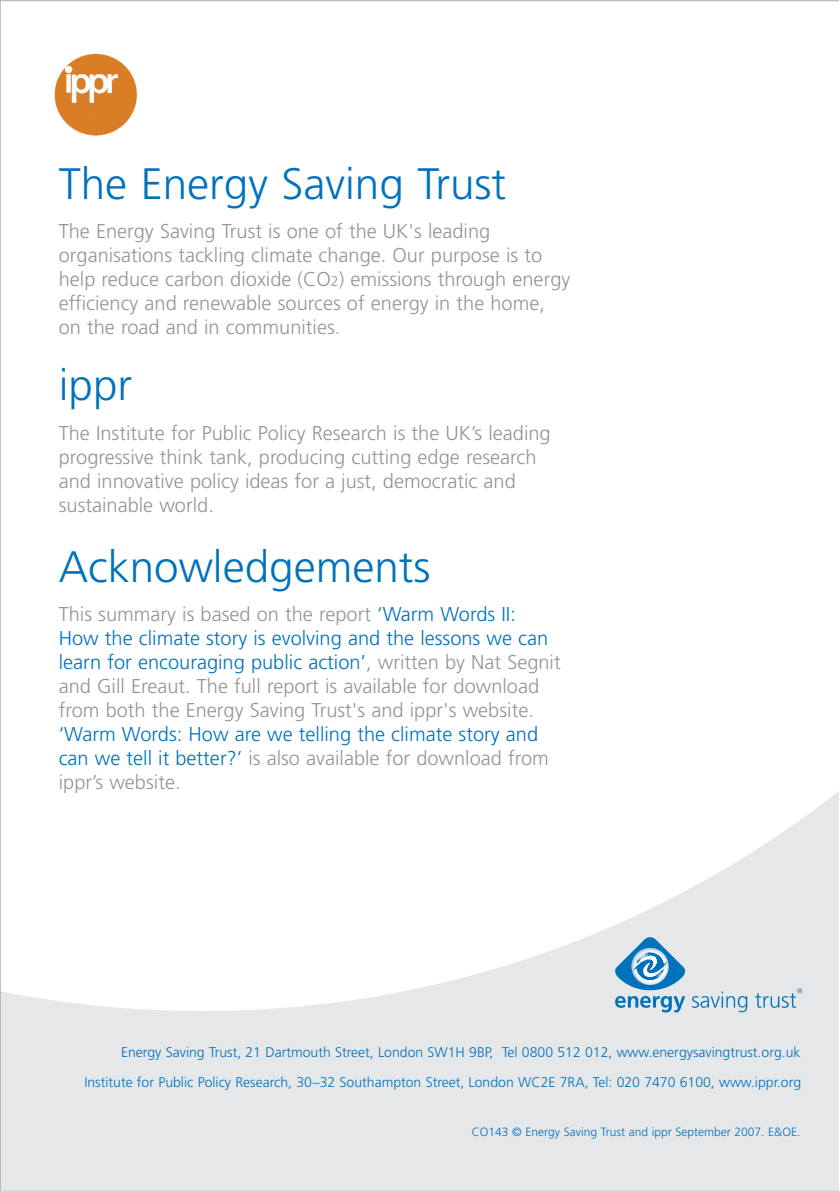
<style>
.page{position:relative;width:840px;height:1191px;background:#fff}
.page>*{position:absolute;margin:0;border:0;box-sizing:border-box;transform-origin:0 0}
.t1{font:300 44px "Frutiger";color:#0072bc}
.t2{font:300 20px/24px "Frutiger";color:#939598}
.t3{font:300 20px/24px "Frutiger";color:#0072bc}
.t4{font:300 14px "Frutiger";color:#0072bc}
.t5{font:300 12px "Frutiger";color:#0072bc}
.s1{font-size:14px}
.s2{color:#0072bc}
.s3{color:#939598}
</style>
<div class="page">
<svg style="left:2px;top:794px;width:834px;height:395px;fill:#e6e7e9"></svg>
<svg style="left:614px;top:937px;width:70px;height:53px;background:#7fb4d7"></svg>
<svg style="left:614px;top:996px;width:70px;height:16px"></svg>
<svg style="left:691px;top:991px;width:55px;height:21px"></svg>
<svg style="left:754px;top:988px;width:47px;height:19px"></svg>
<img style="left:54px;top:53px;width:84px;height:83px">
<h1 class="t1" style="left:59px;top:166px;width:449px">The Energy Saving Trust</h1>
<p class="t2" style="left:59px;top:221px;width:513px">The Energy Saving Trust is one of the UK's leading organisations tackling climate change. Our purpose is to help reduce carbon dioxide (CO<span class="s1">2</span>) emissions through energy efficiency and renewable sources of energy in the home, on the road and in communities.</p>
<h1 class="t1" style="left:59px;top:367px;width:75px">ippr</h1>
<p class="t2" style="left:59px;top:422px;width:493px">The Institute for Public Policy Research is the UK’s leading progressive think tank, producing cutting edge research and innovative policy ideas for a just, democratic and sustainable world.</p>
<h1 class="t1" style="left:59px;top:548px;width:373px">Acknowledgements</h1>
<p class="t2" style="left:59px;top:603px;width:503px">This summary is based on the report <span class="s2">‘Warm Words II:<br>How the climate story is evolving and the lessons we can learn for encouraging public action’</span>, written by Nat Segnit and Gill Ereaut. The full report is available for download from both the Energy Saving Trust's and ippr's website.</p>
<p class="t3" style="left:59px;top:723px;width:491px">‘Warm Words: How are we telling the climate story and can we tell it better?’ <span class="s3">is also available for download from ippr’s website.</span></p>
<p class="t4" style="left:121px;top:1046px;width:680px">Energy Saving Trust, 21 Dartmouth Street, London SW1H 9BP, Tel 0800 512 012, www.energysavingtrust.org.uk</p>
<p class="t4" style="left:84px;top:1077px;width:718px">Institute for Public Policy Research, 30–32 Southampton Street, London WC2E 7RA, Tel: 020 7470 6100, www.ippr.org</p>
<p class="t5" style="left:471px;top:1127px;width:330px">CO143 © Energy Saving Trust and ippr September 2007. E&amp;OE.</p>
</div>
